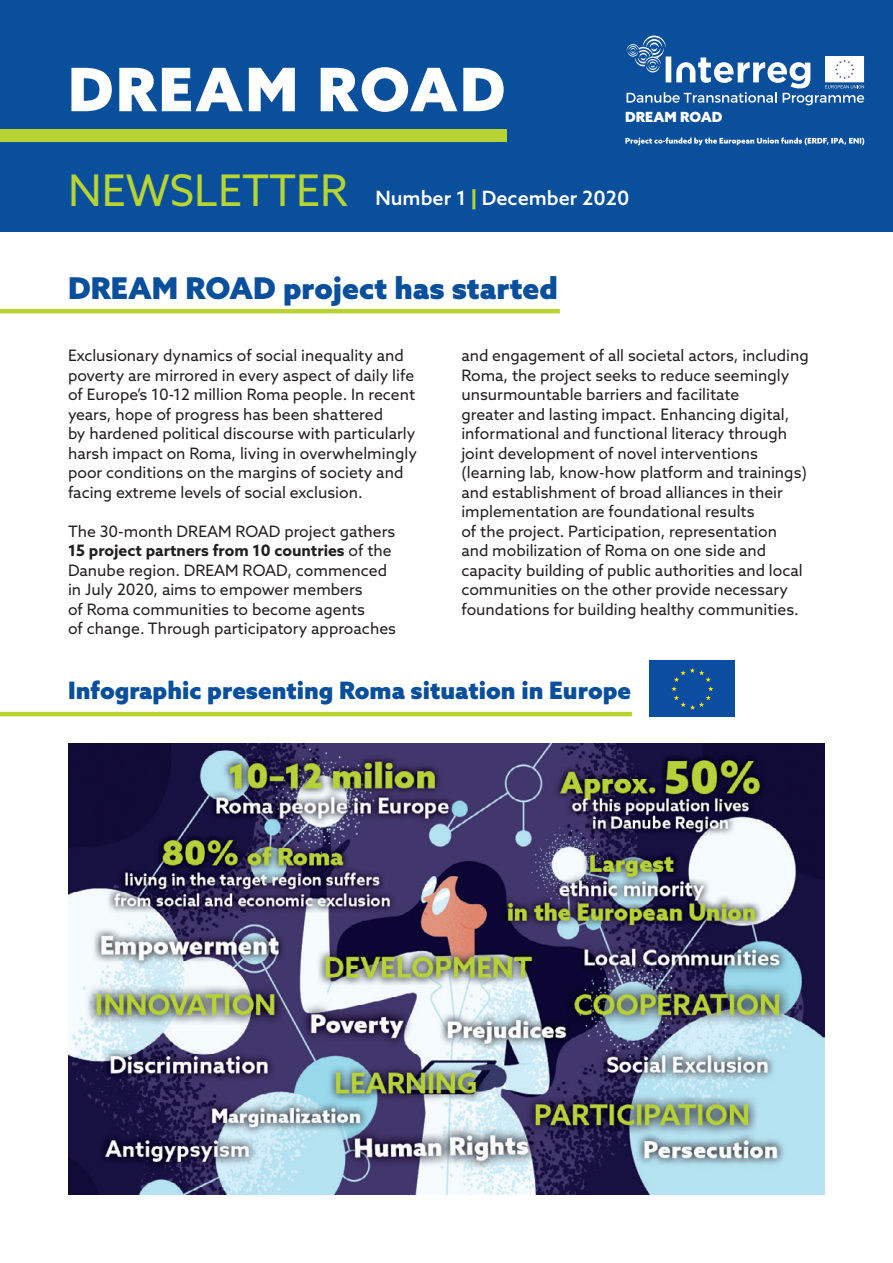
<style>
.page{position:relative;width:893px;height:1263px;background:#fff}
.page>*{position:absolute;margin:0;border:0;box-sizing:border-box;transform-origin:0 0}
.t1{font:900 60px "Azo Sans";letter-spacing:.04em;color:#fff}
.t2{font:900 30px "Azo Sans";color:#0a4f9c}
.t3{font:900 24px "Azo Sans";color:#0a4f9c}
.t4{font:500 19.8px "Azo Sans";color:#fff}
.t5{font:15.75px/19.5px "Azo Sans";color:#231f20}
.t6{font:900 13.95px "Azo Sans";color:#fff}
.s1{font-weight:400;font-size:43.5px;color:#b8d432}
.s2{font-weight:900;color:#b8d432}
.s3{font-weight:700}
</style>
<div class="page">
<div style="left:0;top:0;width:893px;height:232px;background:#0a4f9c"></div>
<div style="left:0;top:129px;width:506px;height:13px;background:#b8d432"></div>
<hr style="left:0;top:309px;width:560px;height:4px;background:#b8d432">
<hr style="left:0;top:712px;width:632px;height:4px;background:#b8d432">
<svg style="left:626px;top:36px;width:238px;height:69px"></svg>
<svg style="left:625px;top:138px;width:239px;height:7px"></svg>
<img style="left:68px;top:743px;width:757px;height:452px">
<div style="left:649px;top:660px;width:86px;height:57px;background:#0d4da1"></div>
<svg style="left:671px;top:668px;width:42px;height:42px"></svg>
<h1 class="t1" style="left:68px;top:50px;width:439px">DREAM ROAD</h1>
<p class="t6" style="left:625px;top:107px;width:99px">DREAM ROAD</p>
<p class="t4" style="left:68px;top:185px;width:563px"><span class="s1">NEWSLETTER</span> Number 1 <span class="s2">|</span> December 2020</p>
<h2 class="t2" style="left:68px;top:268px;width:491px">DREAM ROAD project has started</h2>
<p class="t5" style="left:68px;top:346px;width:350px">Exclusionary dynamics of social inequality and poverty are mirrored in every aspect of daily life of Europe’s 10-12 million Roma people. In recent years, hope of progress has been shattered<br>by hardened political discourse with particularly harsh impact on Roma, living in overwhelmingly poor conditions on the margins of society and facing extreme levels of social exclusion.</p>
<p class="t5" style="left:68px;top:521px;width:329px">The 30-month DREAM ROAD project gathers <span class="s3">15 project partners from 10 countries</span> of the Danube region. DREAM ROAD, commenced in July 2020, aims to empower members<br>of Roma communities to become agents<br>of change. Through participatory approaches</p>
<p class="t5" style="left:461px;top:346px;width:349px">and engagement of all societal actors, including Roma, the project seeks to reduce seemingly unsurmountable barriers and facilitate<br>greater and lasting impact. Enhancing digital, informational and functional literacy through joint development of novel interventions (learning lab, know-how platform and trainings) and establishment of broad alliances in their implementation are foundational results<br>of the project. Participation, representation<br>and mobilization of Roma on one side and capacity building of public authorities and local communities on the other provide necessary foundations for building healthy communities.</p>
<h3 class="t3" style="left:68px;top:675px;width:565px">Infographic presenting Roma situation in Europe</h3>
</div>
